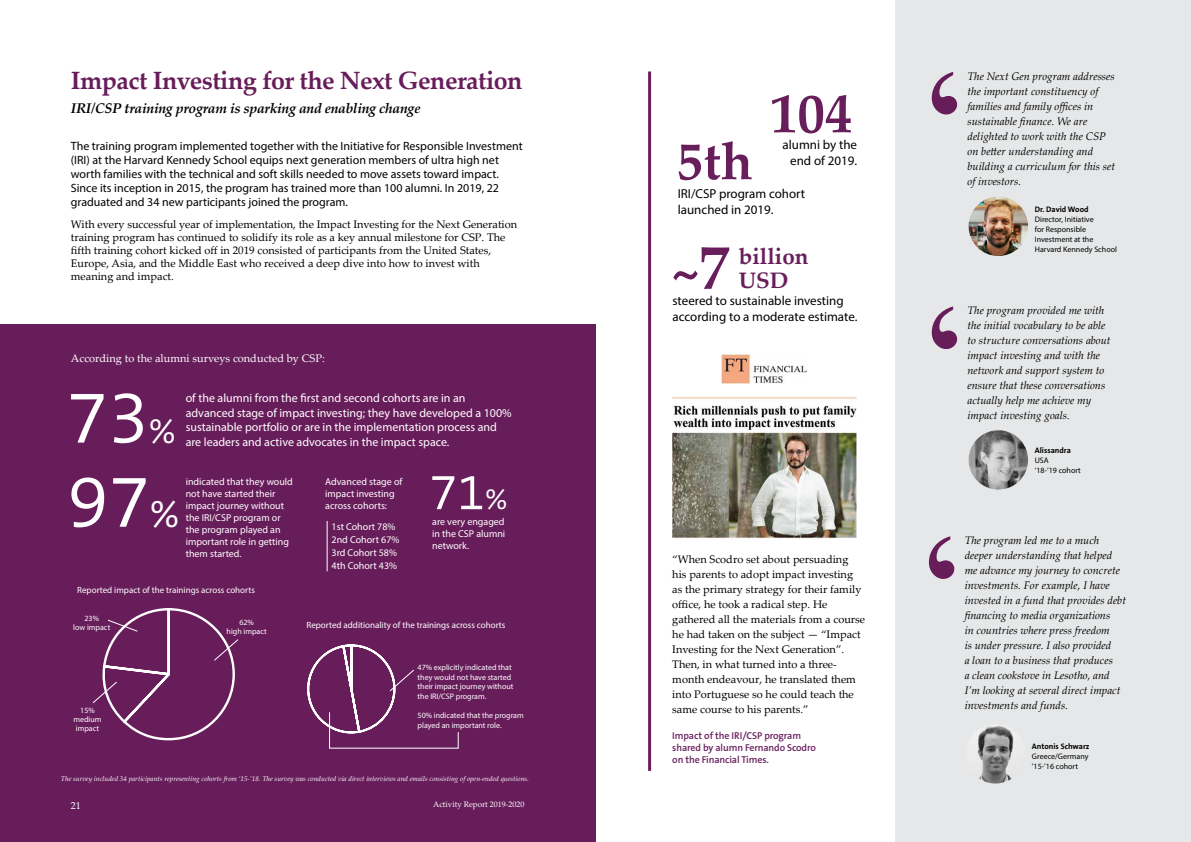
<style>
.page{position:relative;width:1191px;height:842px;background:#fff}
.page>*{position:absolute;margin:0;border:0;box-sizing:border-box;transform-origin:0 0}
.t1{font:300 74.7px/84.1px "The Sans B4";color:#fff}
.t2{font:700 54.9px "Palatino Linotype";color:#691e5c}
.t3{font:700 52.1px "Palatino Linotype";color:#691e5c}
.t4{font:300 50.7px "The Sans B4";color:#fff}
.t5{font:700 25px "Palatino Linotype";letter-spacing:-.02em;color:#681d5b}
.t6{font:700 22.4px/24.3px "Palatino Linotype";color:#691e5c}
.t7{font:italic 700 14px "Palatino Linotype";letter-spacing:-.02em;color:#000}
.t8{font:13px/16px "Myriad Pro";color:#000}
.t9{font:12px/14px "Myriad Pro";color:#000}
.t10{font:12px/14.4px "Myriad Pro";color:#fff}
.t11{font:italic 11px/15px "Palatino Linotype";color:#000}
.t12{font:11px/15px "Palatino Linotype";color:#000}
.t13{font:11px "Palatino Linotype";color:#fff}
.t14{font:10px/12px "Myriad Pro";color:#fff}
.t15{font:600 10px/12px "The Sans B6";letter-spacing:-.01em;color:#691e5c}
.t16{font:10px "Palatino Linotype";color:#fff}
.t17{font:9px "Myriad Pro";color:#fff}
.t18{font:8px/9px "Myriad Pro";color:#fff;text-align:center}
.t19{font:8px/10px "Myriad Pro";color:#000}
.t20{font:700 8px "The Sans B7";color:#000}
.t21{font:8px "Palatino Linotype";color:#fff}
.t22{font:italic 7px "Palatino Linotype";color:#fff}
.s1{font-size:36.1px}
.s2{font-size:39.7px}
.s3{font-size:30px}
.s4{font-size:62.5px}
</style>
<div class="page">
<div style="left:0;top:325px;width:595px;height:517px;background:#681d5b"></div>
<div style="left:896px;top:0;width:295px;height:842px;background:#e6e7e8"></div>
<svg style="left:931px;top:72px;width:26px;height:42px"></svg>
<svg style="left:931px;top:306px;width:26px;height:43px"></svg>
<svg style="left:929px;top:536px;width:25px;height:43px"></svg>
<img style="left:968px;top:197px;width:60px;height:59px;border-radius:30px">
<img style="left:968px;top:430px;width:60px;height:60px">
<img style="left:978px;top:726px;width:36px;height:57px">
<img style="left:672px;top:432px;width:184px;height:107px">
<img style="left:672px;top:397px;width:184px;height:33px">
<hr style="left:327px;top:521px;width:1px;height:50px;background:#fff">
<svg style="left:307px;top:644px;width:152px;height:105px"></svg>
<svg style="left:92px;top:608px;width:147px;height:133px"></svg>
<hr style="left:648px;top:71px;width:3px;height:700px;background:#691e5c">
<img style="left:721px;top:355px;width:86px;height:29px">
<h3 class="t5" style="left:71px;top:63px;width:453px">Impact Investing for the Next Generation</h3>
<p class="t7" style="left:71px;top:98px;width:351px">IRI/CSP training program is sparking and enabling change</p>
<p class="t9" style="left:71px;top:139px;width:453px">The training program implemented together with the Initiative for Responsible Investment (IRI) at the Harvard Kennedy School equips next generation members of ultra high net worth families with the technical and soft skills needed to move assets toward impact.<br>Since its inception in 2015, the program has trained more than 100 alumni. In 2019, 22 graduated and 34 new participants joined the program.</p>
<p class="t12" style="left:71px;top:218px;width:448px;line-height:13px">With every successful year of implementation, the Impact Investing for the Next Generation training program has continued to solidify its role as a key annual milestone for CSP. The fifth training cohort kicked off in 2019 consisted of participants from the United States, Europe, Asia, and the Middle East who received a deep dive into how to invest with meaning and impact.</p>
<p class="t13" style="left:71px;top:351px;width:255px">According to the alumni surveys conducted by CSP:</p>
<h1 class="t1" style="left:67px;top:378px;width:114px">73<span class="s1">%<br></span>97<span class="s2">%</span></h1>
<p class="t10" style="left:186px;top:391px;width:327px">of the alumni from the first and second cohorts are in an advanced stage of impact investing; they have developed a 100% sustainable portfolio or are in the implementation process and are leaders and active advocates in the impact space.</p>
<p class="t14" style="left:186px;top:476px;width:109px">indicated that they would not have started their impact journey without the IRI/CSP program or the program played an important role in getting them started.</p>
<p class="t14" style="left:325px;top:476px;width:79px">Advanced stage of impact investing across cohorts:</p>
<p class="t14" style="left:331px;top:520px;width:69px;line-height:13px">1st Cohort 78%<br>2nd Cohort 67%<br>3rd Cohort 58%<br>4th Cohort 43%</p>
<h3 class="t4" style="left:429px;top:466px;width:80px">71<span class="s3">%</span></h3>
<p class="t14" style="left:432px;top:516px;width:75px;text-align:justify">are very engaged in the CSP alumni network.</p>
<p class="t17" style="left:77px;top:584px;width:179px">Reported impact of the trainings across cohorts</p>
<p class="t18" style="left:73px;top:614px;width:39px">23%<br>low impact</p>
<p class="t18" style="left:73px;top:705px;width:30px">15% medium impact</p>
<p class="t18" style="left:227px;top:617px;width:42px">62%<br>high impact</p>
<p class="t17" style="left:306px;top:620px;width:200px">Reported additionality of the trainings across cohorts</p>
<p class="t18" style="left:417px;top:662px;width:97px;line-height:9.6px;text-align:left">47% explicitly indicated that they would not have started their impact journey without the IRI/CSP program.</p>
<p class="t18" style="left:417px;top:710px;width:108px;line-height:9.6px;text-align:left">50% indicated that the program played an important role.</p>
<p class="t22" style="left:61px;top:774px;width:469px">The survey included 34 participants representing cohorts from ‘15-’18. The survey was conducted via direct interviews and emails consisting of open-ended questions.</p>
<p class="t16" style="left:71px;top:798px;width:11px">21</p>
<p class="t21" style="left:433px;top:799px;width:93px">Activity Report 2019-2020</p>
<h3 class="t3" style="left:677px;top:124px;width:77px">5th</h3>
<h2 class="t2" style="left:770px;top:75px;width:84px">104</h2>
<p class="t8" style="left:782px;top:136px;width:76px;text-align:center">alumni by the end of 2019.</p>
<p class="t8" style="left:678px;top:186px;width:129px">IRI/CSP program cohort launched in 2019.</p>
<h3 class="t3" style="left:672px;top:234px;width:59px">~<span class="s4">7</span></h3>
<h3 class="t6" style="left:739px;top:243px;width:71px">billion<br>USD</h3>
<p class="t8" style="left:672px;top:292px;width:186px">steered to sustainable investing according to a moderate estimate.</p>
<p class="t12" style="left:672px;top:552px;width:194px">“When Scodro set about persuading his parents to adopt impact investing as the primary strategy for their family office, he took a radical step. He gathered all the materials from a course he had taken on the subject — “Impact Investing for the Next Generation”.<br>Then, in what turned into a three&shy;month endeavour, he translated them into Portuguese so he could teach the same course to his parents.”</p>
<p class="t15" style="left:672px;top:730px;width:145px">Impact of the IRI/CSP program shared by alumn Fernando Scodro on the Financial Times.</p>
<p class="t11" style="left:967px;top:68px;width:149px">The Next Gen program addresses the important constituency of families and family offices in sustainable finance. We are delighted to work with the CSP on better understanding and building a curriculum for this set of investors.</p>
<p class="t20" style="left:1034px;top:205px;width:55px">Dr. David Wood</p>
<p class="t19" style="left:1034px;top:214px;width:84px">Director, Initiative<br>for Responsible<br>Investment at the<br>Harvard Kennedy School</p>
<p class="t11" style="left:967px;top:302px;width:145px">The program provided me with the initial vocabulary to be able to structure conversations about impact investing and with the network and support system to ensure that these conversations actually help me achieve my impact investing goals.</p>
<p class="t20" style="left:1034px;top:446px;width:38px">Alissandra</p>
<p class="t19" style="left:1034px;top:455px;width:48px">USA<br>‘18-’19 cohort</p>
<p class="t11" style="left:964px;top:532px;width:163px">The program led me to a much deeper understanding that helped me advance my journey to concrete investments. For example, I have invested in a fund that provides debt financing to media organizations<br>in countries where press freedom<br>is under pressure. I also provided<br>a loan to a business that produces<br>a clean cookstove in Lesotho, and<br>I’m looking at several direct impact investments and funds.</p>
<p class="t20" style="left:1032px;top:742px;width:59px">Antonis Schwarz</p>
<p class="t19" style="left:1032px;top:751px;width:58px">Greece/Germany ’15-’16 cohort</p>
</div>
